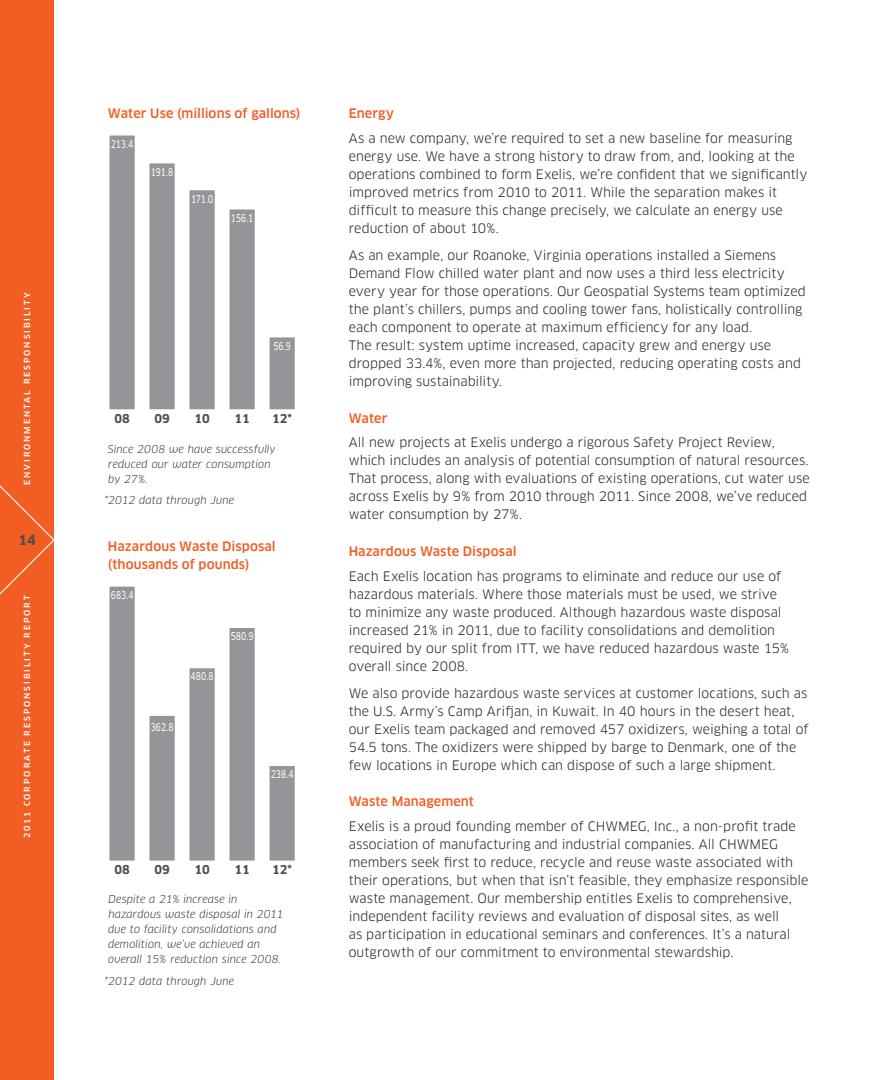
<style>
.page{position:relative;width:891px;height:1080px;background:#fff}
.page>*{position:absolute;margin:0;border:0;box-sizing:border-box;transform-origin:0 0}
.t1{font:700 13.5px "Clan Pro";color:#4d4d4f}
.t2{font:12.75px/18px "Clan Pro";color:#231f20}
.t3{font:500 12.75px/18px "Clan Pro";letter-spacing:.005em;color:#f15d22}
.t4{font:700 12px "Clan Pro";color:#4d4d4f}
.t5{font:italic 10.5px/15px "Clan Pro";letter-spacing:.01em;color:#231f20}
.t6{font:10.5px "Clan Pro News";letter-spacing:.015em;color:#fff;scale:.75 1}
.t7{font:500 8.25px "Clan Pro";letter-spacing:.23em;color:#fff}
</style>
<div class="page">
<div style="left:0;top:0;width:54px;height:1080px;background:#f15d22"></div>
<div style="left:269px;top:337px;width:27px;height:73px;background:#939598"></div>
<div style="left:268px;top:336px;width:28px;height:75px;border:2px solid #fff"></div>
<div style="left:228px;top:208px;width:28px;height:203px;background:#939598;border:2px solid #fff"></div>
<div style="left:188px;top:189px;width:28px;height:222px;background:#939598;border:2px solid #fff"></div>
<div style="left:148px;top:162px;width:28px;height:249px;background:#939598;border:2px solid #fff"></div>
<div style="left:109px;top:135px;width:26px;height:275px;background:#939598"></div>
<div style="left:108px;top:134px;width:28px;height:277px;border:2px solid #fff"></div>
<div style="left:269px;top:765px;width:27px;height:96px;background:#939598"></div>
<div style="left:268px;top:765px;width:28px;height:97px;border:2px solid #fff"></div>
<div style="left:228px;top:626px;width:28px;height:236px;background:#939598;border:2px solid #fff"></div>
<div style="left:188px;top:667px;width:28px;height:195px;background:#939598;border:2px solid #fff"></div>
<div style="left:148px;top:714px;width:28px;height:148px;background:#939598;border:2px solid #fff"></div>
<div style="left:109px;top:586px;width:26px;height:275px;background:#939598"></div>
<div style="left:108px;top:585px;width:28px;height:277px;border:2px solid #fff"></div>
<svg style="left:0;top:485px;width:54px;height:110px"></svg>
<p class="t7" style="left:22px;top:485px;width:194px;rotate:-90deg">environmental r esp onsibili ty</p>
<p class="t1" style="left:18px;top:532px;width:19px">14</p>
<p class="t7" style="left:22px;top:838px;width:244px;rotate:-90deg">2011 corp orate r esp onsibili ty r ep or t</p>
<p class="t3" style="left:108px;top:105px;width:194px">Water Use (millions of gallons)</p>
<p class="t6" style="left:111px;top:138px;width:31px">213.4</p>
<p class="t6" style="left:151px;top:166px;width:31px">191.8</p>
<p class="t6" style="left:191px;top:192px;width:31px">171.0</p>
<p class="t6" style="left:231px;top:212px;width:31px">156.1</p>
<p class="t6" style="left:273px;top:340px;width:25px">56.9</p>
<p class="t4" style="left:114px;top:412px;width:17px">08</p>
<p class="t4" style="left:154px;top:412px;width:17px">09</p>
<p class="t4" style="left:194px;top:412px;width:17px">10</p>
<p class="t4" style="left:234px;top:412px;width:17px">11</p>
<p class="t4" style="left:272px;top:412px;width:21px">12*</p>
<p class="t5" style="left:108px;top:441px;width:169px">Since 2008 we have successfully reduced our water consumption by 27%.</p>
<p class="t5" style="left:104px;top:493px;width:131px">*2012 data through June</p>
<p class="t3" style="left:108px;top:538px;width:169px">Hazardous Waste Disposal (thousands of pounds)</p>
<p class="t6" style="left:111px;top:589px;width:32px">683.4</p>
<p class="t6" style="left:151px;top:721px;width:32px">362.8</p>
<p class="t6" style="left:191px;top:670px;width:32px">480.8</p>
<p class="t6" style="left:231px;top:630px;width:32px">580.9</p>
<p class="t6" style="left:271px;top:768px;width:32px">238.4</p>
<p class="t4" style="left:114px;top:863px;width:17px">08</p>
<p class="t4" style="left:154px;top:863px;width:17px">09</p>
<p class="t4" style="left:194px;top:863px;width:17px">10</p>
<p class="t4" style="left:234px;top:863px;width:17px">11</p>
<p class="t4" style="left:272px;top:863px;width:21px">12*</p>
<p class="t5" style="left:108px;top:892px;width:177px">Despite a 21% increase in hazardous waste disposal in 2011 due to facility consolidations and demolition, we’ve achieved an overall 15% reduction since 2008.</p>
<p class="t5" style="left:104px;top:973px;width:131px">*2012 data through June</p>
<p class="t3" style="left:349px;top:104px;width:47px">Energy</p>
<p class="t2" style="left:349px;top:129px;width:460px">As a new company, we’re required to set a new baseline for measuring energy use. We have a strong history to draw from, and, looking at the operations combined to form Exelis, we’re confident that we significantly improved metrics from 2010 to 2011. While the separation makes it difficult to measure this change precisely, we calculate an energy use reduction of about 10%.</p>
<p class="t2" style="left:349px;top:246px;width:459px">As an example, our Roanoke, Virginia operations installed a Siemens Demand Flow chilled water plant and now uses a third less electricity every year for those operations. Our Geospatial Systems team optimized the plant’s chillers, pumps and cooling tower fans, holistically controlling each component to operate at maximum efficiency for any load.<br>The result: system uptime increased, capacity grew and energy use dropped 33.4%, even more than projected, reducing operating costs and improving sustainability.</p>
<p class="t3" style="left:349px;top:409px;width:40px">Water</p>
<p class="t2" style="left:349px;top:434px;width:463px">All new projects at Exelis undergo a rigorous Safety Project Review, which includes an analysis of potential consumption of natural resources.<br>That process, along with evaluations of existing operations, cut water use across Exelis by 9% from 2010 through 2011. Since 2008, we’ve reduced water consumption by 27%.</p>
<p class="t3" style="left:349px;top:542px;width:169px">Hazardous Waste Disposal</p>
<p class="t2" style="left:349px;top:567px;width:442px">Each Exelis location has programs to eliminate and reduce our use of hazardous materials. Where those materials must be used, we strive to minimize any waste produced. Although hazardous waste disposal increased 21% in 2011, due to facility consolidations and demolition required by our split from ITT, we have reduced hazardous waste 15% overall since 2008.</p>
<p class="t2" style="left:349px;top:684px;width:461px">We also provide hazardous waste services at customer locations, such as the U.S. Army’s Camp Arifjan, in Kuwait. In 40 hours in the desert heat, our Exelis team packaged and removed 457 oxidizers, weighing a total of 54.5 tons. The oxidizers were shipped by barge to Denmark, one of the few locations in Europe which can dispose of such a large shipment.</p>
<p class="t3" style="left:349px;top:793px;width:127px">Waste Management</p>
<p class="t2" style="left:349px;top:818px;width:461px">Exelis is a proud founding member of CHWMEG, Inc., a non-profit trade association of manufacturing and industrial companies. All CHWMEG members seek first to reduce, recycle and reuse waste associated with their operations, but when that isn’t feasible, they emphasize responsible waste management. Our membership entitles Exelis to comprehensive, independent facility reviews and evaluation of disposal sites, as well<br>as participation in educational seminars and conferences. It’s a natural outgrowth of our commitment to environmental stewardship.</p>
</div>
